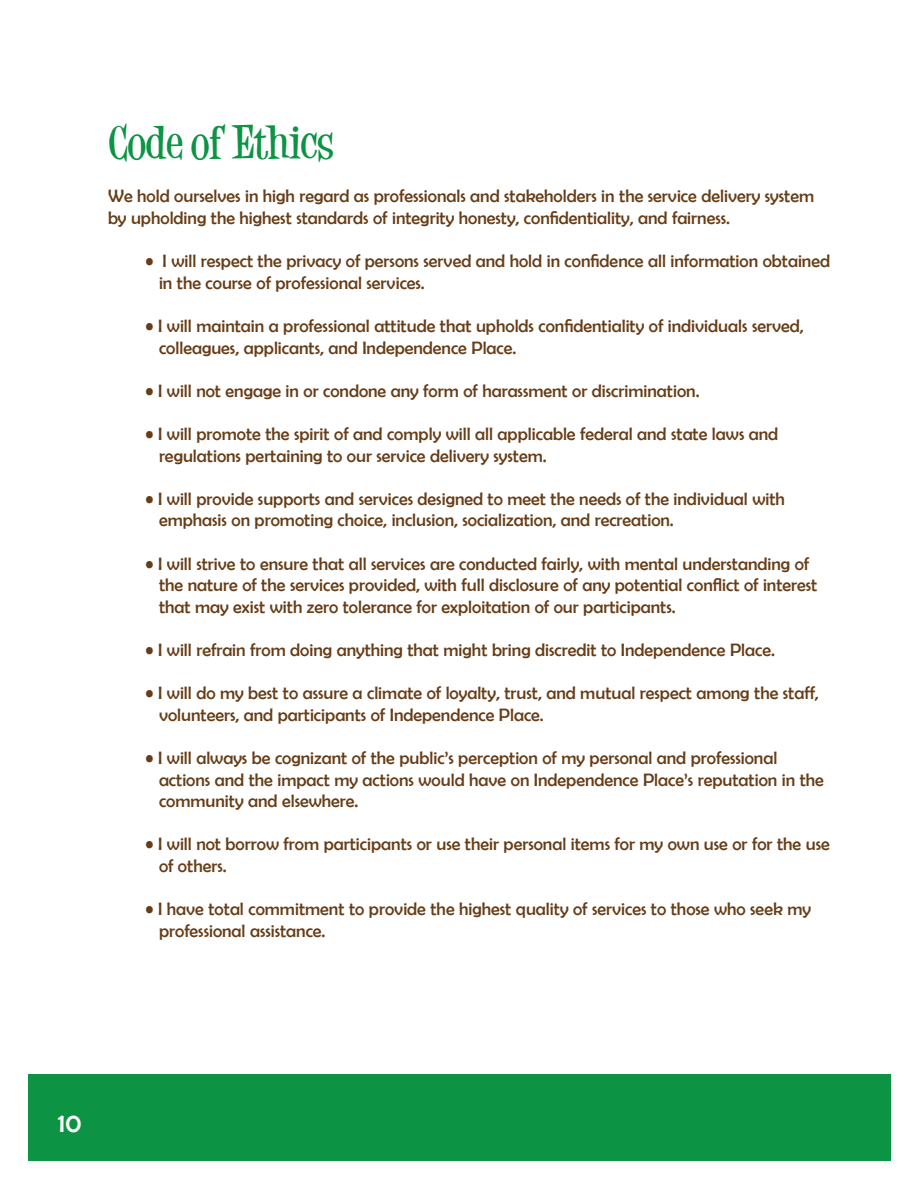
<style>
.page{position:relative;width:918px;height:1188px;background:#fff}
.page>*{position:absolute;margin:0;border:0;box-sizing:border-box;transform-origin:0 0}
.t1{font:700 36px "Desigers";color:#0d9344}
.t2{font:27px "Berlin Sans FB";color:#fff}
.tabbed{font:18px/21.6px "Berlin Sans FB";color:#673d17}
</style>
<div class="page">
<div style="left:28px;top:1075px;width:863px;height:86px;background:#0d9344"></div>
<p class="t1" style="left:108px;top:117px;width:227px">Code of Ethics</p>
<p class="tabbed" style="left:108px;top:185px;width:708px">We hold ourselves in high regard as professionals and stakeholders in the service delivery system by upholding the highest standards of integrity honesty, confidentiality, and fairness.</p>
<p class="tabbed" style="left:159px;top:250px;width:673px;text-indent:-14px">• I will respect the privacy of persons served and hold in confidence all information obtained in the course of professional services.</p>
<p class="tabbed" style="left:159px;top:315px;width:646px;text-indent:-14px">• I will maintain a professional attitude that upholds confidentiality of individuals served, colleagues, applicants, and Independence Place.</p>
<p class="tabbed" style="left:146px;top:380px;width:556px">• I will not engage in or condone any form of harassment or discrimination.</p>
<p class="tabbed" style="left:159px;top:423px;width:621px;text-indent:-14px">• I will promote the spirit of and comply will all applicable federal and state laws and regulations pertaining to our service delivery system.</p>
<p class="tabbed" style="left:159px;top:488px;width:628px;text-indent:-14px">• I will provide supports and services designed to meet the needs of the individual with emphasis on promoting choice, inclusion, socialization, and recreation.</p>
<p class="tabbed" style="left:159px;top:553px;width:660px;text-indent:-14px">• I will strive to ensure that all services are conducted fairly, with mental understanding of the nature of the services provided, with full disclosure of any potential conflict of interest that may exist with zero tolerance for exploitation of our participants.</p>
<p class="tabbed" style="left:146px;top:639px;width:631px">• I will refrain from doing anything that might bring discredit to Independence Place.</p>
<p class="tabbed" style="left:159px;top:682px;width:661px;text-indent:-14px">• I will do my best to assure a climate of loyalty, trust, and mutual respect among the staff, volunteers, and participants of Independence Place.</p>
<p class="tabbed" style="left:159px;top:747px;width:666px;text-indent:-14px">• I will always be cognizant of the public’s perception of my personal and professional actions and the impact my actions would have on Independence Place’s reputation in the community and elsewhere.</p>
<p class="tabbed" style="left:159px;top:833px;width:672px;text-indent:-14px">• I will not borrow from participants or use their personal items for my own use or for the use of others.</p>
<p class="tabbed" style="left:159px;top:898px;width:654px;text-indent:-14px">• I have total commitment to provide the highest quality of services to those who seek my professional assistance.</p>
<h2 class="t2" style="left:58px;top:1108px;width:25px">10</h2>
</div>
